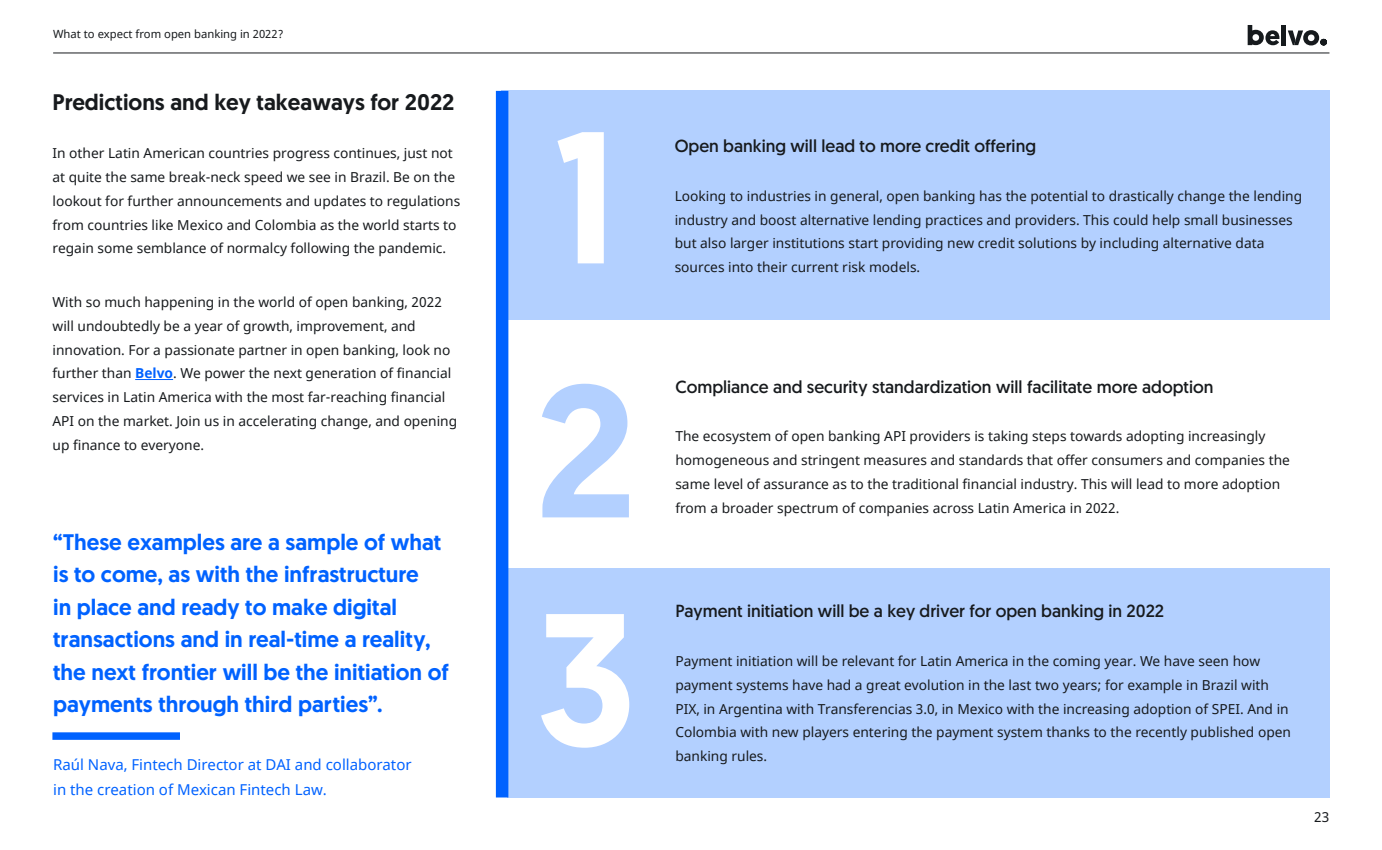
<style>
.page{position:relative;width:1382px;height:850px;background:#fff}
.page>*{position:absolute;margin:0;border:0;box-sizing:border-box;transform-origin:0 0}
.t1{font:500 187.5px "Geomanist";color:#fff}
.t2{font:500 187.5px "Geomanist";color:#b3d0ff}
.Título_S{font:500 22.5px/32.5px "Geomanist";color:#0062ff}
.Título_S-2{font:500 22.5px "Geomanist";color:#171a1d}
.Título_XS{font:17.5px "Geomanist";color:#171a1d}
.Título_S-3{font:15px/25px "Noto Sans";color:#0062ff}
.t3{font:13.75px/23.8px "Noto Sans";color:#171a1d}
.Textos_cabecera{font:11.25px "Noto Sans";color:#171a1d}
.s1{font-weight:700;color:#0062ff}
</style>
<div class="page">
<hr style="left:53px;top:52px;width:1276px;height:1px;background:#171a1d">
<hr style="left:1281px;top:25px;width:4px;height:20px;background:#161a1d">
<svg style="left:1247px;top:25px;width:32px;height:20px"></svg>
<svg style="left:1287px;top:30px;width:39px;height:15px"></svg>
<hr style="left:135px;top:379px;width:38px;height:1px;background:#0062ff">
<div style="left:501px;top:91px;width:828px;height:229px;background:#b3d0ff"></div>
<div style="left:507px;top:568px;width:822px;height:230px;background:#b3d0ff"></div>
<div style="left:496px;top:91px;width:12px;height:707px;background:#0062ff"></div>
<div style="left:52px;top:732px;width:128px;height:8px;background:#0062ff"></div>
<p class="Textos_cabecera" style="left:53px;top:27px;width:232px">What to expect from open banking in 2022?</p>
<p class="Título_S-2" style="left:52px;top:87px;width:403px">Predictions and key takeaways for 2022</p>
<p class="t3" style="left:52px;top:142px;width:409px">In other Latin American countries progress continues, just not at quite the same break-neck speed we see in Brazil. Be on the lookout for further announcements and updates to regulations from countries like Mexico and Colombia as the world starts to regain some semblance of normalcy following the pandemic.</p>
<p class="t3" style="left:52px;top:291px;width:406px">With so much happening in the world of open banking, 2022 will undoubtedly be a year of growth, improvement, and innovation. For a passionate partner in open banking, look no further than <span class="s1">Belvo</span>. We power the next generation of financial services in Latin America with the most far-reaching financial API on the market. Join us in accelerating change, and opening up finance to everyone.</p>
<p class="Título_S" style="left:53px;top:526px;width:397px">“These examples are a sample of what is to come, as with the infrastructure<br>in place and ready to make digital transactions and in real-time a reality, the next frontier will be the initiation of payments through third parties”.</p>
<p class="Título_S-3" style="left:53px;top:753px;width:360px">Raúl Nava, Fintech Director at DAI and collaborator in the creation of Mexican Fintech Law.</p>
<p class="t1" style="left:553px;top:73px;width:65px">1</p>
<p class="t2" style="left:534px;top:327px;width:103px">2</p>
<p class="t1" style="left:534px;top:555px;width:103px">3</p>
<p class="Título_XS" style="left:674px;top:135px;width:363px">Open banking will lead to more credit offering</p>
<p class="t3" style="left:674px;top:184px;width:629px">Looking to industries in general, open banking has the potential to drastically change the lending industry and boost alternative lending practices and providers. This could help small businesses but also larger institutions start providing new credit solutions by including alternative data sources into their current risk models.</p>
<p class="Título_XS" style="left:675px;top:375px;width:539px">Compliance and security standardization will facilitate more adoption</p>
<p class="t3" style="left:675px;top:425px;width:616px">The ecosystem of open banking API providers is taking steps towards adopting increasingly homogeneous and stringent measures and standards that offer consumers and companies the same level of assurance as to the traditional financial industry. This will lead to more adoption from a broader spectrum of companies across Latin America in 2022.</p>
<p class="Título_XS" style="left:675px;top:600px;width:490px">Payment initiation will be a key driver for open banking in 2022</p>
<p class="t3" style="left:675px;top:650px;width:617px">Payment initiation will be relevant for Latin America in the coming year. We have seen how payment systems have had a great evolution in the last two years; for example in Brazil with PIX, in Argentina with Transferencias 3.0, in Mexico with the increasing adoption of SPEI. And in Colombia with new players entering the payment system thanks to the recently published open banking rules.</p>
<p class="t3" style="left:1314px;top:806px;width:17px">23</p>
</div>
